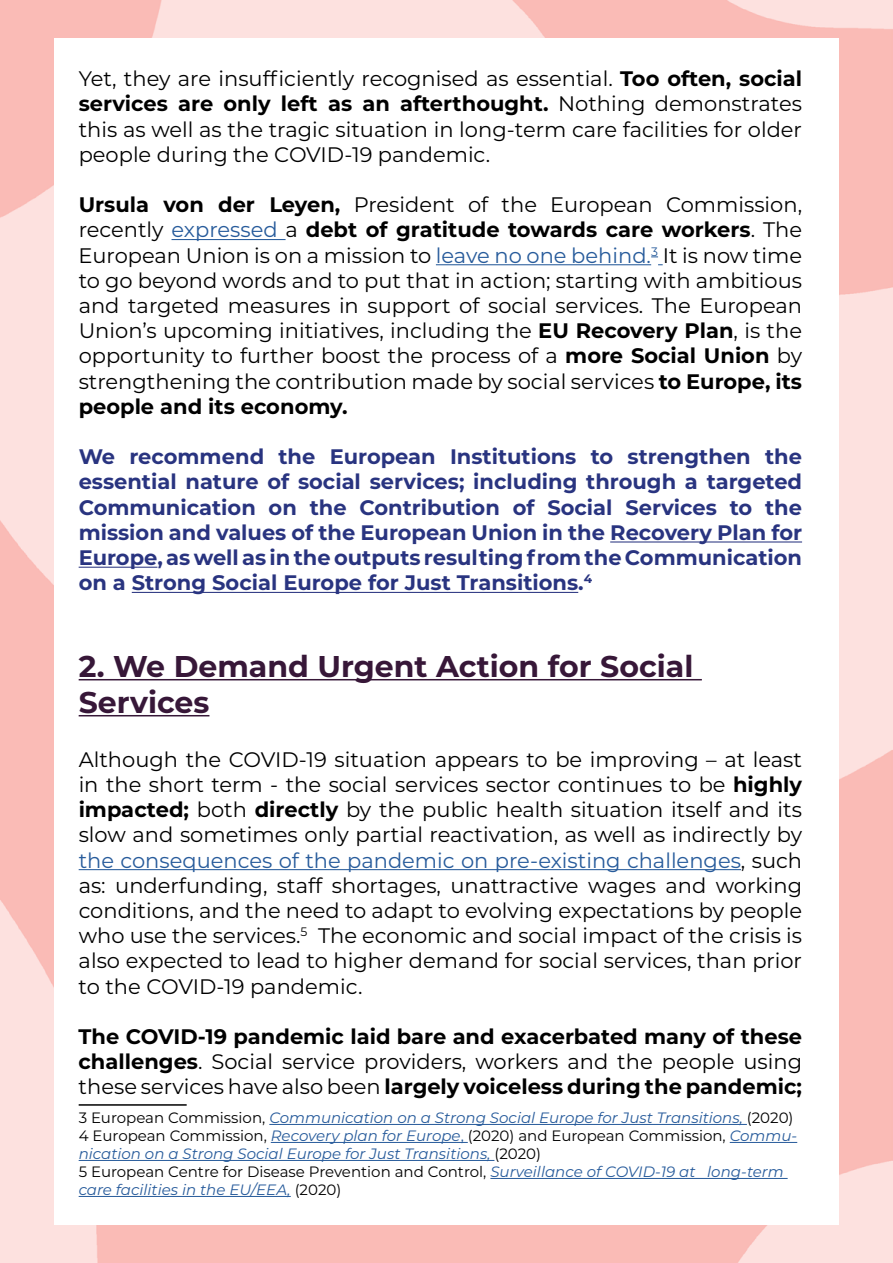
<style>
.page{position:relative;width:893px;height:1263px;background:#fff}
.page>*{position:absolute;margin:0;border:0;box-sizing:border-box;transform-origin:0 0}
.t1{font:700 30px/36px "Montserrat";color:#371738}
.t2{font:21px/25.2px "Montserrat";color:#000;text-align:justify}
.t3{font:700 21px/25.2px "Montserrat";color:#293480;text-align:justify}
.t4{font:700 21px/25.2px "Montserrat";color:#000;text-align:justify}
.t5{font:italic 15px/18px "Montserrat";color:#275b9b}
.s1{font-weight:700}
.s2{color:#275b9b}
.s3{font-weight:400}
.s4{font-style:normal;color:#000}
.s5{font-style:normal}
</style>
<div class="page">
<hr style="left:172px;top:239px;width:114px;height:1px;background:#275b9b">
<hr style="left:436px;top:264px;width:215px;height:1px;background:#275b9b">
<hr style="left:610px;top:541px;width:192px;height:1px;background:#293480">
<hr style="left:79px;top:567px;width:78px;height:1px;background:#293480">
<hr style="left:132px;top:592px;width:446px;height:1px;background:#293480">
<hr style="left:79px;top:679px;width:623px;height:1px;background:#371738">
<hr style="left:79px;top:715px;width:130px;height:1px;background:#371738">
<hr style="left:79px;top:869px;width:662px;height:1px;background:#275b9b">
<hr style="left:79px;top:1104px;width:108px;height:2px;background:#000">
<hr style="left:269px;top:1124px;width:478px;height:1px;background:#275b9b">
<hr style="left:271px;top:1142px;width:197px;height:1px;background:#275b9b">
<hr style="left:730px;top:1142px;width:67px;height:1px;background:#275b9b">
<hr style="left:79px;top:1160px;width:415px;height:1px;background:#275b9b">
<hr style="left:490px;top:1178px;width:298px;height:1px;background:#275b9b">
<hr style="left:79px;top:1196px;width:212px;height:1px;background:#275b9b">
<p class="t2" style="left:79px;top:65px;width:725px">Yet, they are insufficiently recognised as essential. <span class="s1">Too often, social services are only left as an afterthought.</span> Nothing demonstrates this as well as the tragic situation in long-term care facilities for older people during the COVID-19 pandemic.</p>
<p class="t2" style="left:79px;top:191px;width:725px"><span class="s1">Ursula von der Leyen,</span> President of the European Commission, recently <span class="s2">expressed</span> a <span class="s1">debt of gratitude towards care workers</span>. The European Union is on a mission to <span class="s2">leave no one behind.</span><sup>3</sup> It is now time to go beyond words and to put that in action; starting with ambitious and targeted measures in support of social services. The European Union’s upcoming initiatives, including the <span class="s1">EU Recovery Plan</span>, is the opportunity to further boost the process of a <span class="s1">more Social Union</span> by strengthening the contribution made by social services <span class="s1">to Europe, its people and its economy.</span></p>
<p class="t3" style="left:79px;top:443px;width:725px">We recommend the European Institutions to strengthen the essential nature of social services; including through a targeted Communication on the Contribution of Social Services to the mission and values of the European Union in the Recovery Plan for Europe, as well as in the outputs resulting from the Communication on a Strong Social Europe for Just Transitions.<sup>4</sup></p>
<h1 class="t1" style="left:79px;top:646px;width:616px">2. We Demand Urgent Action for Social<br>Services</h1>
<p class="t2" style="left:79px;top:746px;width:725px">Although the COVID-19 situation appears to be improving – at least in the short term - the social services sector continues to be <span class="s1">highly impacted;</span> both <span class="s1">directly</span> by the public health situation itself and its slow and sometimes only partial reactivation, as well as indirectly by <span class="s2">the consequences of the pandemic on pre-existing challenges</span>, such as: underfunding, staff shortages, unattractive wages and working conditions, and the need to adapt to evolving expectations by people who use the services.<sup>5</sup> The economic and social impact of the crisis is also expected to lead to higher demand for social services, than prior to the COVID-19 pandemic.</p>
<p class="t4" style="left:79px;top:1023px;width:725px">The COVID-19 pandemic laid bare and exacerbated many of these challenges<span class="s3">. Social service providers, workers and the people using these services have also been</span> largely voiceless during the pandemic;</p>
<p class="t5" style="left:79px;top:1108px;width:720px"><span class="s4">3 European Commission,</span> Communication on a Strong Social Europe for Just Transitions, <span class="s4">(2020)<br>4 European Commission,</span> Recovery plan for Europe<span class="s5">,</span> <span class="s4">(2020) and European Commission,</span> Commu&shy;nication on a Strong Social Europe for Just Transitions, <span class="s4">(2020)<br>5 European Centre for Disease Prevention and Control,</span> Surveillance of COVID-19 at long-term care facilities in the EU/EEA, <span class="s4">(2020)</span></p>
</div>
